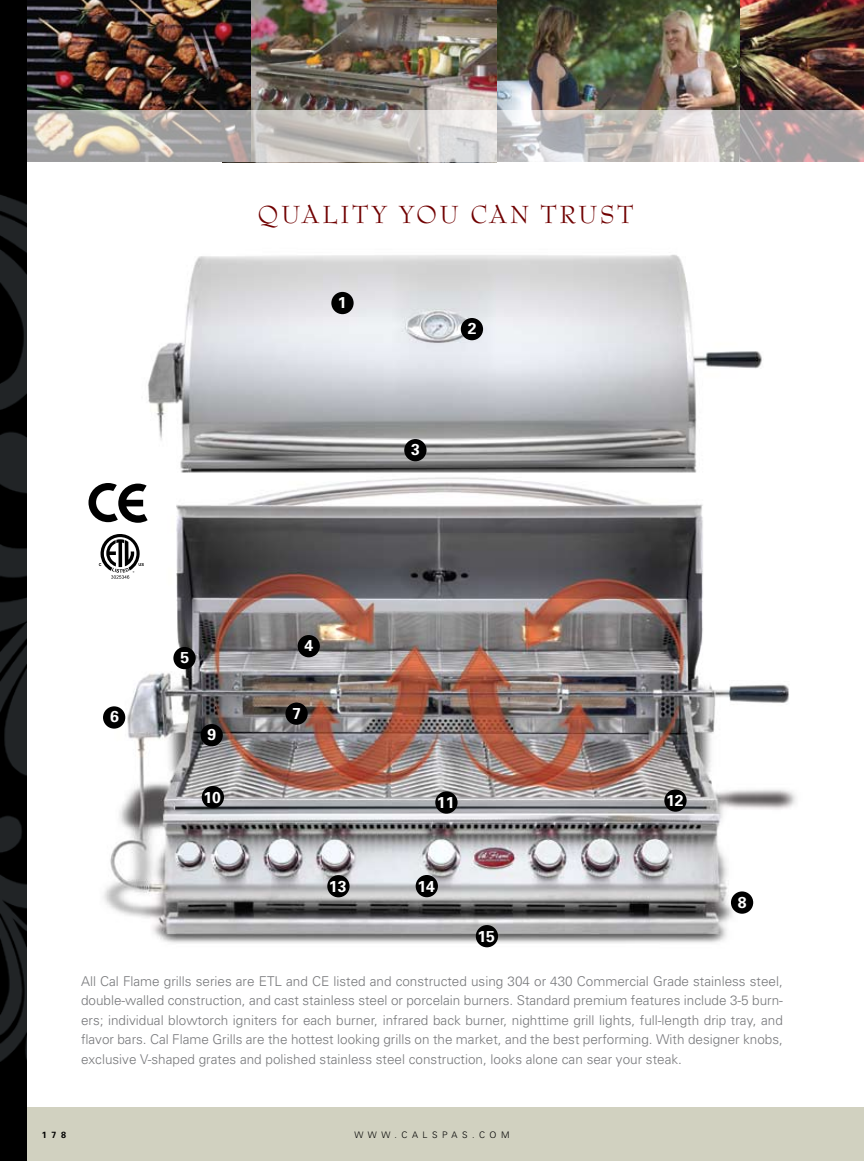
<style>
.page{position:relative;width:864px;height:1161px;background:#fff}
.page>*{position:absolute;margin:0;border:0;box-sizing:border-box;transform-origin:0 0}
.t1{font:27px "Bernhard Modern Std";letter-spacing:.1em;color:#700000}
.t2{font:700 15.9px "Univers";color:#fff}
.t3{font:300 13.5px/19.5px "Univers";color:#77787b;text-align:justify}
.t4{font:300 9px "Univers";letter-spacing:.5em;color:#000}
.t5{font:700 9px "Univers";color:#000}
</style>
<div class="page">
<img style="left:497px;top:0;width:244px;height:110px">
<img style="left:251px;top:0;width:246px;height:110px">
<div style="left:27px;top:1107px;width:837px;height:54px;background:#d1d1c0"></div>
<img style="left:27px;top:0;width:224px;height:110px">
<img style="left:741px;top:0;width:123px;height:110px">
<svg style="left:27px;top:110px;width:837px;height:52px;background:#c1bdba"></svg>
<img style="left:0;top:0;width:27px;height:1161px">
<img style="left:88px;top:254px;width:708px;height:694px">
<div style="left:331px;top:292px;width:23px;height:22px;background:#000;border-radius:50%"></div>
<div style="left:461px;top:318px;width:22px;height:22px;background:#000;border-radius:50%"></div>
<div style="left:404px;top:439px;width:23px;height:22px;background:#000;border-radius:50%"></div>
<div style="left:298px;top:635px;width:22px;height:22px;background:#000;border-radius:50%"></div>
<div style="left:173px;top:647px;width:23px;height:22px;background:#000;border-radius:50%"></div>
<div style="left:103px;top:706px;width:22px;height:23px;background:#000;border-radius:50%"></div>
<div style="left:285px;top:703px;width:23px;height:22px;background:#000;border-radius:50%"></div>
<div style="left:731px;top:891px;width:22px;height:23px;background:#000;border-radius:50%"></div>
<div style="left:201px;top:724px;width:22px;height:22px;background:#000;border-radius:50%"></div>
<div style="left:202px;top:786px;width:22px;height:22px;background:#000;border-radius:50%"></div>
<div style="left:435px;top:791px;width:23px;height:23px;background:#000;border-radius:50%"></div>
<div style="left:664px;top:789px;width:23px;height:23px;background:#000;border-radius:50%"></div>
<div style="left:327px;top:875px;width:23px;height:22px;background:#000;border-radius:50%"></div>
<div style="left:416px;top:875px;width:22px;height:22px;background:#000;border-radius:50%"></div>
<div style="left:476px;top:925px;width:22px;height:22px;background:#000;border-radius:50%"></div>
<svg style="left:99px;top:534px;width:45px;height:45px"></svg>
<svg style="left:89px;top:483px;width:59px;height:40px"></svg>
<h1 class="t1" style="left:257px;top:200px;width:378px">QUALITY YOU CAN TRUST</h1>
<p class="t2" style="left:338px;top:293px;width:10px">1</p>
<p class="t2" style="left:411px;top:440px;width:10px">3</p>
<p class="t2" style="left:468px;top:319px;width:10px">2</p>
<p class="t2" style="left:180px;top:648px;width:10px">5</p>
<p class="t2" style="left:305px;top:636px;width:10px">4</p>
<p class="t2" style="left:110px;top:707px;width:10px">6</p>
<p class="t2" style="left:292px;top:703px;width:10px">7</p>
<p class="t2" style="left:208px;top:725px;width:10px">9</p>
<p class="t2" style="left:203px;top:787px;width:19px">10</p>
<p class="t2" style="left:437px;top:793px;width:19px">11</p>
<p class="t2" style="left:666px;top:791px;width:19px">12</p>
<p class="t2" style="left:329px;top:876px;width:19px">13</p>
<p class="t2" style="left:417px;top:876px;width:19px">14</p>
<p class="t2" style="left:738px;top:892px;width:10px">8</p>
<p class="t2" style="left:477px;top:926px;width:19px">15</p>
<p class="t3" style="left:81px;top:971px;width:703px">All Cal Flame grills series are ETL and CE listed and constructed using 304 or 430 Commercial Grade stainless steel, double-walled construction, and cast stainless steel or porcelain burners. Standard premium features include 3-5 burn&shy;ers; individual blowtorch igniters for each burner, infrared back burner, nighttime grill lights, full-length drip tray, and flavor bars. Cal Flame Grills are the hottest looking grills on the market, and the best performing. With designer knobs, exclusive V-shaped grates and polished stainless steel construction, looks alone can sear your steak.</p>
<p class="t5" style="left:42px;top:1129px;width:26px">178</p>
<p class="t4" style="left:354px;top:1129px;width:57px">www.ca</p>
<p class="t4" style="left:423px;top:1129px;width:38px">ls pas</p>
<p class="t4" style="left:472px;top:1129px;width:17px">. co</p>
<p class="t4" style="left:501px;top:1129px;width:10px">m</p>
</div>
